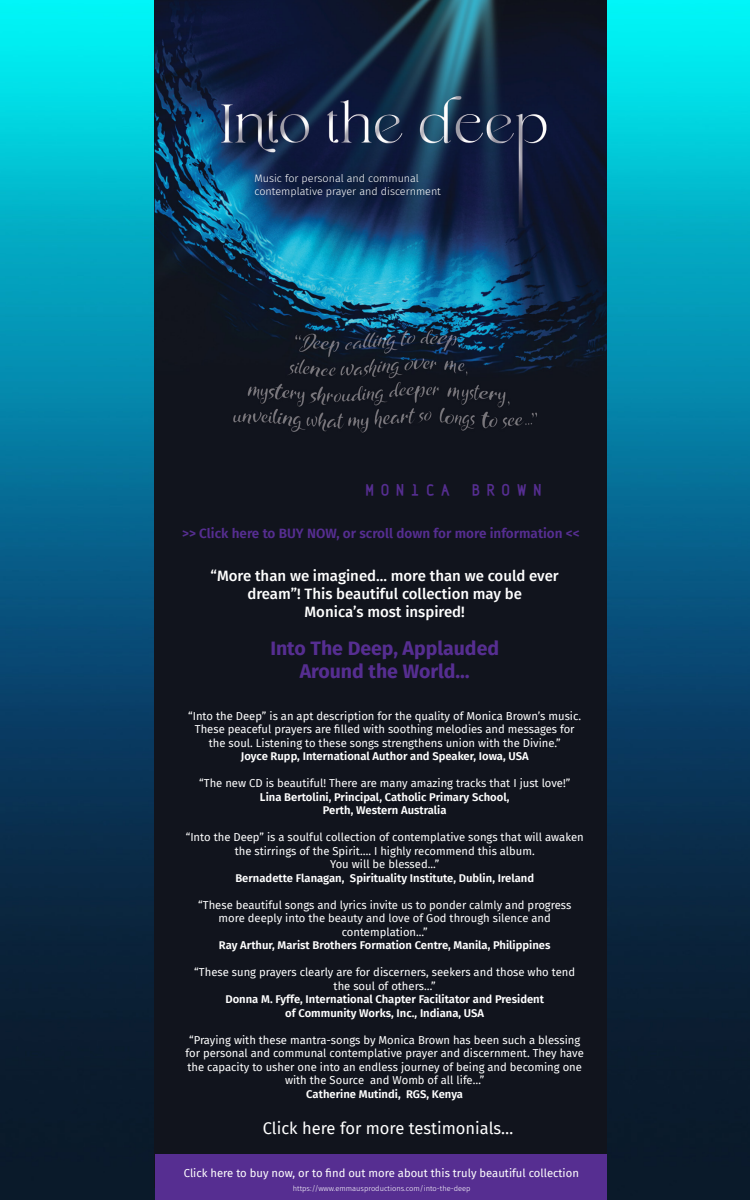
<style>
.page{position:relative;width:750px;height:1200px;background:#fff}
.page>*{position:absolute;margin:0;border:0;box-sizing:border-box;transform-origin:0 0}
.t1{font:700 19.5px/23.4px "Fira Sans";color:#562e91;text-align:center}
.t2{font:16.5px "Fira Sans";color:#fff}
.t3{font:500 15px/18px "Fira Sans";color:#fff;text-align:center}
.t4{font:800 14.4px "Bether";letter-spacing:.5em;color:#562e91}
.t5{font:600 13.5px "Fira Sans";color:#562e91}
.t6{font:11.25px/13.5px "Fira Sans";color:#fff;text-align:center}
.t7{font:600 11.25px/13.5px "Fira Sans";color:#fff;text-align:center}
.t8{font:300 10.8px/13.2px "Fira Sans";color:#fff}
.t9{font:300 7.5px "Fira Sans";color:#fff}
</style>
<div class="page">
<img style="left:0;top:0;width:749px;height:1200px">
<div style="left:154px;top:0;width:453px;height:1188px;background:#11141d"></div>
<img style="left:154px;top:0;width:453px;height:433px">
<div style="left:156px;top:1154px;width:451px;height:46px;background:#562e91"></div>
<p class="t8" style="left:254px;top:172px;width:188px">Music for personal and communal contemplative prayer and discernment</p>
<p class="t4" style="left:366px;top:482px;width:85px">MONICA</p>
<p class="t4" style="left:472px;top:482px;width:71px">BROWN</p>
<p class="t5" style="left:182px;top:522px;width:399px">&gt;&gt; Click here to BUY NOW, or scroll down for more information &lt;&lt;</p>
<h3 class="t3" style="left:211px;top:566px;width:350px">“More than we imagined... more than we could ever dream”! This beautiful collection may be<br>Monica’s most inspired!</h3>
<h1 class="t1" style="left:270px;top:635px;width:230px">Into The Deep, Applauded<br>Around the World…</h1>
<p class="t6" style="left:188px;top:709px;width:395px">“Into the Deep” is an apt description for the quality of Monica Brown’s music.<br>These peaceful prayers are filled with soothing melodies and messages for the soul. Listening to these songs strengthens union with the Divine.”</p>
<p class="t7" style="left:241px;top:749px;width:289px">Joyce Rupp, International Author and Speaker, Iowa, USA</p>
<p class="t6" style="left:199px;top:776px;width:373px">“The new CD is beautiful! There are many amazing tracks that I just love!”</p>
<p class="t7" style="left:260px;top:789px;width:251px">Lina Bertolini, Principal, Catholic Primary School,<br>Perth, Western Australia</p>
<p class="t6" style="left:186px;top:830px;width:399px">“Into the Deep” is a soulful collection of contemplative songs that will awaken the stirrings of the Spirit…. I highly recommend this album.<br>You will be blessed...”</p>
<p class="t7" style="left:235px;top:870px;width:300px">Bernadette Flanagan, Spirituality Institute, Dublin, Ireland</p>
<p class="t6" style="left:198px;top:898px;width:375px">“These beautiful songs and lyrics invite us to ponder calmly and progress more deeply into the beauty and love of God through silence and contemplation...”</p>
<p class="t7" style="left:219px;top:938px;width:333px">Ray Arthur, Marist Brothers Formation Centre, Manila, Philippines</p>
<p class="t6" style="left:194px;top:965px;width:382px">“These sung prayers clearly are for discerners, seekers and those who tend the soul of others…”</p>
<p class="t7" style="left:225px;top:992px;width:320px">Donna M. Fyffe, International Chapter Facilitator and President of Community Works, Inc., Indiana, USA</p>
<p class="t6" style="left:186px;top:1033px;width:400px">“Praying with these mantra-songs by Monica Brown has been such a blessing for personal and communal contemplative prayer and discernment. They have the capacity to usher one into an endless journey of being and becoming one with the Source and Womb of all life…”</p>
<p class="t7" style="left:306px;top:1086px;width:158px">Catherine Mutindi, RGS, Kenya</p>
<h2 class="t2" style="left:263px;top:1116px;width:252px">Click here for more testimonials…</h2>
<p class="t6" style="left:184px;top:1166px;width:397px">Click here to buy now, or to find out more about this truly beautiful collection</p>
<p class="t9" style="left:293px;top:1183px;width:179px">https://www.emmausproductions.com/into-the-deep</p>
</div>
